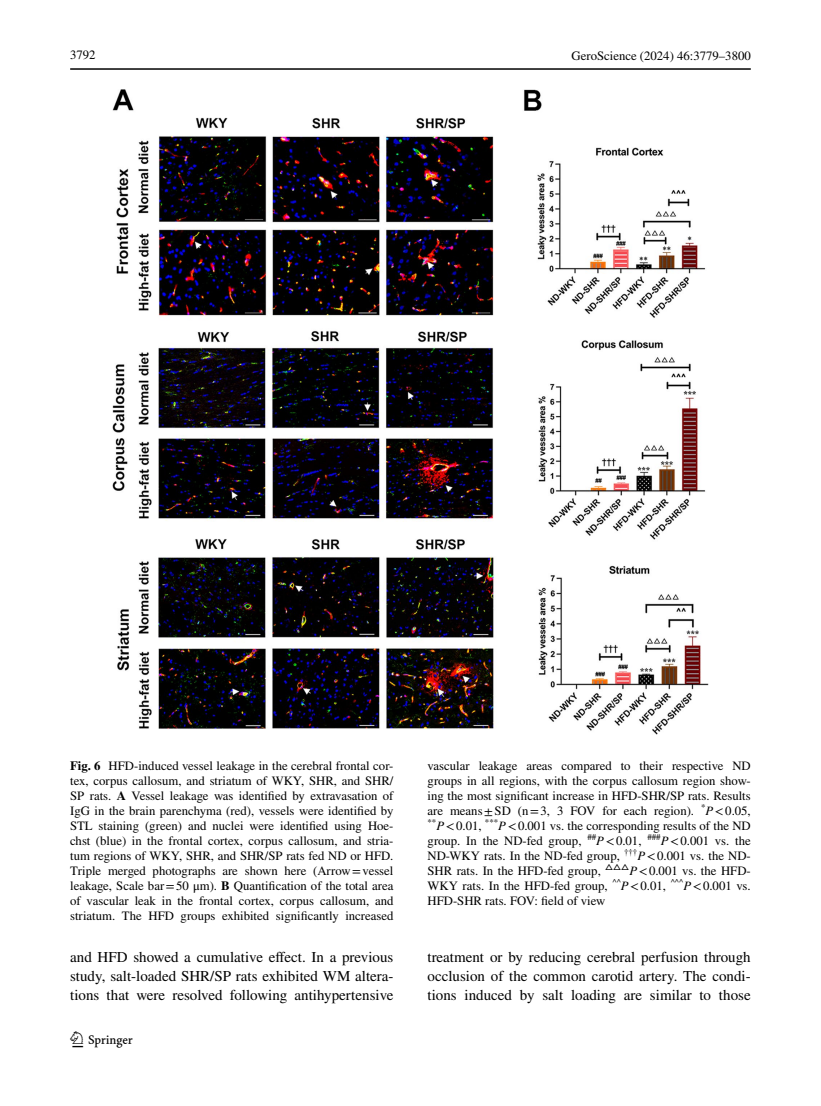
<style>
.page{position:relative;width:821px;height:1106px;background:#fff}
.page>*{position:absolute;margin:0;border:0;box-sizing:border-box;transform-origin:0 0}
.t1{font:22.5px "Springnew Regular 2";color:#000}
.t2{font:15px/18.8px "STIX";color:#000;text-align:justify}
.t3{font:12.75px/15px "STIX";color:#000;text-align:justify}
.s1{font-weight:700}
.s2{font-style:italic}
</style>
<div class="page">
<hr style="left:70px;top:68px;width:680px;height:2px;background:#000">
<img style="left:113px;top:89px;width:595px;height:645px">
<p class="t3" style="left:70px;top:48px;width:27px">3792</p>
<p class="t3" style="left:571px;top:49px;width:181px">GeroScience (2024) 46:3779–3800</p>
<p class="t3" style="left:70px;top:759px;width:325px"><span class="s1">Fig. 6</span> HFD-induced vessel leakage in the cerebral frontal cor&shy;tex, corpus callosum, and striatum of WKY, SHR, and SHR/ SP rats. <span class="s1">A</span> Vessel leakage was identified by extravasation of IgG in the brain parenchyma (red), vessels were identified by STL staining (green) and nuclei were identified using Hoe&shy;chst (blue) in the frontal cortex, corpus callosum, and stria&shy;tum regions of WKY, SHR, and SHR/SP rats fed ND or HFD.<br>Triple merged photographs are shown here (Arrow=vessel leakage, Scale bar=50 μm). <span class="s1">B</span> Quantification of the total area of vascular leak in the frontal cortex, corpus callosum, and striatum. The HFD groups exhibited significantly increased</p>
<p class="t3" style="left:427px;top:758px;width:325px">vascular leakage areas compared to their respective ND groups in all regions, with the corpus callosum region show&shy;ing the most significant increase in HFD-SHR/SP rats. Results are means±SD (n=3, 3 FOV for each region). <sup>*</sup><span class="s2">P</span>&lt;0.05, <sup>**</sup><span class="s2">P</span>&lt;0.01, <sup>***</sup><span class="s2">P</span>&lt;0.001 vs. the corresponding results of the ND group. In the ND-fed group, <sup>##</sup><span class="s2">P</span>&lt;0.01, <sup>###</sup><span class="s2">P</span>&lt;0.001 vs. the ND-WKY rats. In the ND-fed group, <sup>†††</sup><span class="s2">P</span>&lt;0.001 vs. the ND-SHR rats. In the HFD-fed group, <sup>△△△</sup><span class="s2">P</span>&lt;0.001 vs. the HFD-WKY rats. In the HFD-fed group, <sup>^^</sup><span class="s2">P</span>&lt;0.01, <sup>^^^</sup><span class="s2">P</span>&lt;0.001 vs.<br>HFD-SHR rats. FOV: field of view</p>
<p class="t2" style="left:70px;top:948px;width:325px">and HFD showed a cumulative effect. In a previous study, salt-loaded SHR/SP rats exhibited WM altera&shy;tions that were resolved following antihypertensive</p>
<p class="t2" style="left:427px;top:948px;width:325px">treatment or by reducing cerebral perfusion through occlusion of the common carotid artery. The condi&shy;tions induced by salt loading are similar to those</p>
<h1 class="t1" style="left:72px;top:1031px;width:62px">1 3</h1>
</div>
